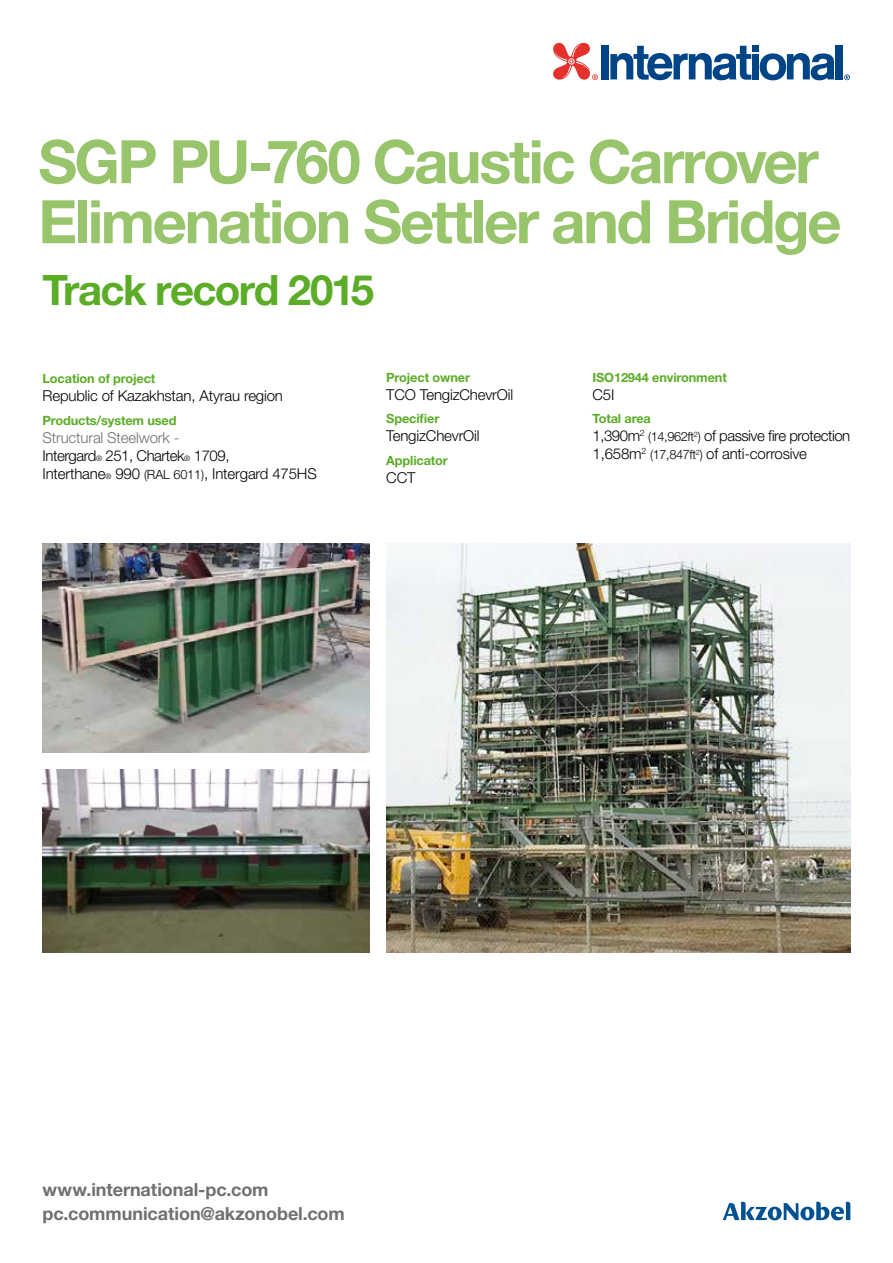
<style>
.page{position:relative;width:893px;height:1263px;background:#fff}
.page>*{position:absolute;margin:0;border:0;box-sizing:border-box;transform-origin:0 0}
.t1{font:700 60px/60px "Helvetica Neue LT Pro";letter-spacing:-.04em;color:#98c56b}
.t2{font:700 42px "Helvetica Neue LT Pro";letter-spacing:-.04em;color:#5bac26}
.t3{font:700 18px/24px "Helvetica Neue LT Pro";letter-spacing:-.005em;color:#706f72}
.t4{font:300 15px/18px "Helvetica Neue LT Pro";letter-spacing:-.01em;color:#000}
.t5{font:300 15px/18px "Helvetica Neue LT Pro";letter-spacing:-.03em;color:#000}
.t6{font:700 12.75px "Helvetica Neue LT Pro";letter-spacing:-.01em;color:#5bac26}
.s1{color:#706f72}
.s2{font-size:7.5px}
.s3{font-size:12.75px}
</style>
<div class="page">
<div style="left:836px;top:45px;width:7px;height:34px;background:#048"></div>
<div style="left:752px;top:45px;width:7px;height:6px;background:#048"></div>
<div style="left:752px;top:54px;width:7px;height:25px;background:#048"></div>
<div style="left:601px;top:45px;width:7px;height:34px;background:#048"></div>
<svg style="left:610px;top:46px;width:141px;height:34px"></svg>
<svg style="left:760px;top:53px;width:75px;height:27px"></svg>
<svg style="left:553px;top:43px;width:45px;height:37px"></svg>
<svg style="left:844px;top:74px;width:6px;height:6px"></svg>
<svg style="left:723px;top:1202px;width:127px;height:18px"></svg>
<img style="left:43px;top:544px;width:326px;height:208px">
<img style="left:386px;top:544px;width:464px;height:408px">
<img style="left:43px;top:769px;width:326px;height:183px">
<h1 class="t1" style="left:38px;top:130px;width:805px">SGP PU-760 Caustic Carrover<br>Elimenation Settler and Bridge</h1>
<h2 class="t2" style="left:43px;top:263px;width:333px">Track record 2015</h2>
<p class="t6" style="left:43px;top:370px;width:114px">Location of project</p>
<p class="t4" style="left:43px;top:386px;width:242px">Republic of Kazakhstan, Atyrau region</p>
<p class="t6" style="left:43px;top:412px;width:136px">Products/system used</p>
<p class="t4" style="left:43px;top:428px;width:276px"><span class="s1">Structural Steelwork -<br></span>Intergard<span class="s2">®</span> 251, Chartek<span class="s2">®</span> 1709,<br>Interthane<span class="s2">®</span> 990 <span class="s3">(RAL 6011)</span>, Intergard 475HS</p>
<p class="t6" style="left:386px;top:369px;width:85px">Project owner</p>
<p class="t4" style="left:386px;top:385px;width:128px">TCO TengizChevrOil</p>
<p class="t6" style="left:386px;top:411px;width:55px">Specifier</p>
<p class="t4" style="left:386px;top:427px;width:95px">TengizChevrOil</p>
<p class="t6" style="left:386px;top:452px;width:63px">Applicator</p>
<p class="t4" style="left:386px;top:468px;width:31px">CCT</p>
<p class="t6" style="left:592px;top:369px;width:136px">ISO12944 environment</p>
<p class="t4" style="left:592px;top:385px;width:23px">C5I</p>
<p class="t6" style="left:592px;top:411px;width:60px">Total area</p>
<p class="t5" style="left:592px;top:427px;width:259px">1,390m<sup>2</sup> <span class="s3">(14,962ft</span><sup>2</sup><span class="s3">)</span> of passive fire protection<br>1,658m<sup>2</sup> <span class="s3">(17,847ft</span><sup>2</sup><span class="s3">)</span> of anti-corrosive</p>
<p class="t3" style="left:43px;top:1177px;width:304px">www.international-pc.com pc.communication@akzonobel.com</p>
</div>
